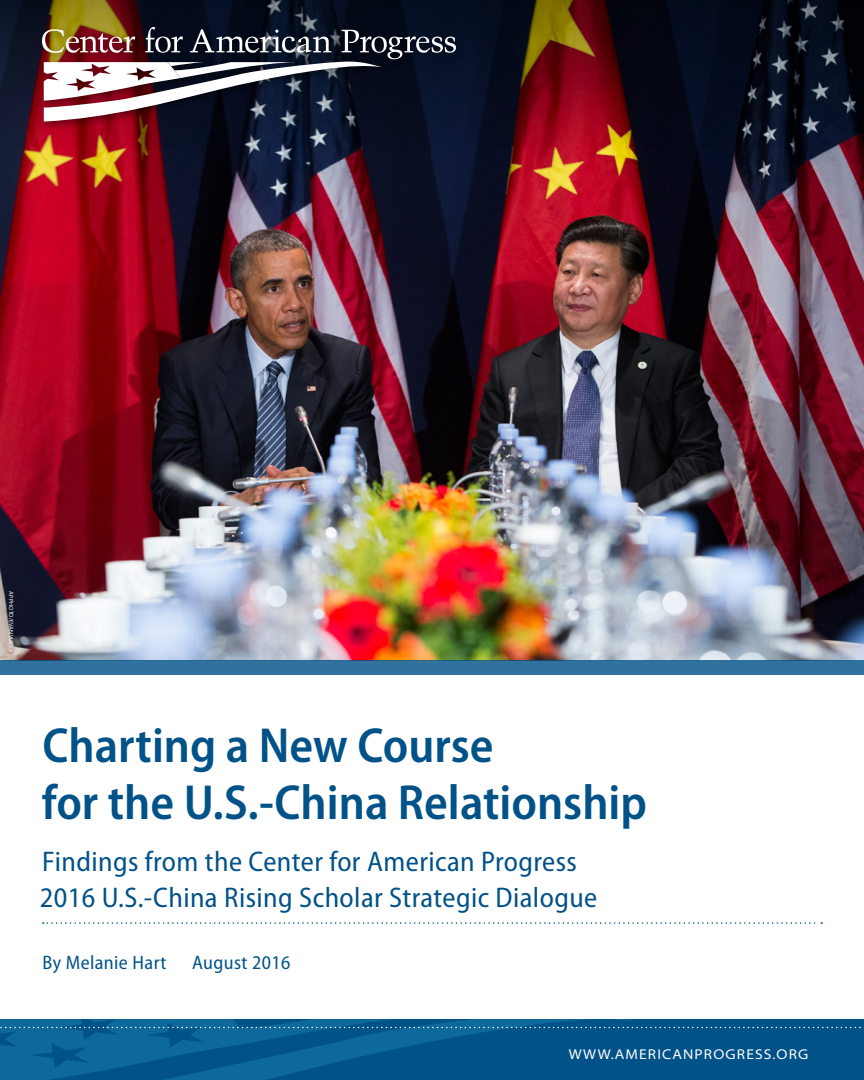
<style>
.page{position:relative;width:864px;height:1080px;background:#fff}
.page>*{position:absolute;margin:0;border:0;box-sizing:border-box;transform-origin:0 0}
.t1{font:600 semi-condensed 49.5px/57px "Myriad Pro";color:#005288}
.t2{font:semi-condensed 28.5px/36px "Myriad Pro";letter-spacing:.015em;color:#005288}
.t3{font:semi-condensed 19.5px "Myriad Pro";letter-spacing:.02em;color:#005288}
.t4{font:semi-expanded 14.25px "Myriad Pro";letter-spacing:.08em;color:#fff}
.t5{font:6px "Myriad Pro";letter-spacing:.02em;color:#fff}
</style>
<div class="page">
<img style="left:0;top:1019px;width:864px;height:61px">
<img style="left:0;top:148px;width:864px;height:512px">
<svg style="left:43px;top:922px;width:779px;height:2px"></svg>
<div style="left:0;top:660px;width:864px;height:15px;background:#30719d"></div>
<svg style="left:0;top:0;width:864px;height:148px"></svg>
<div style="left:36px;top:21px;width:430px;height:111px;background:#000;opacity:.5"></div>
<svg style="left:42px;top:27px;width:414px;height:95px"></svg>
<svg style="left:0;top:1027px;width:864px;height:1px"></svg>
<p class="t5" style="left:15px;top:591px;width:62px;rotate:90deg">AP PHOTO/EVAN VUCCI</p>
<h1 class="t1" style="left:42px;top:718px;width:607px">Charting a New Course<br>for the U.S.-China Relationship</h1>
<p class="t2" style="left:40px;top:844px;width:559px">Findings from the Center for American Progress<br>2016 U.S.-China Rising Scholar Strategic Dialogue</p>
<p class="t3" style="left:43px;top:952px;width:125px">By Melanie Hart</p>
<p class="t3" style="left:192px;top:952px;width:100px">August 2016</p>
<p class="t4" style="left:569px;top:1047px;width:241px">WWW.AMERICANPROGRESS.ORG</p>
</div>
